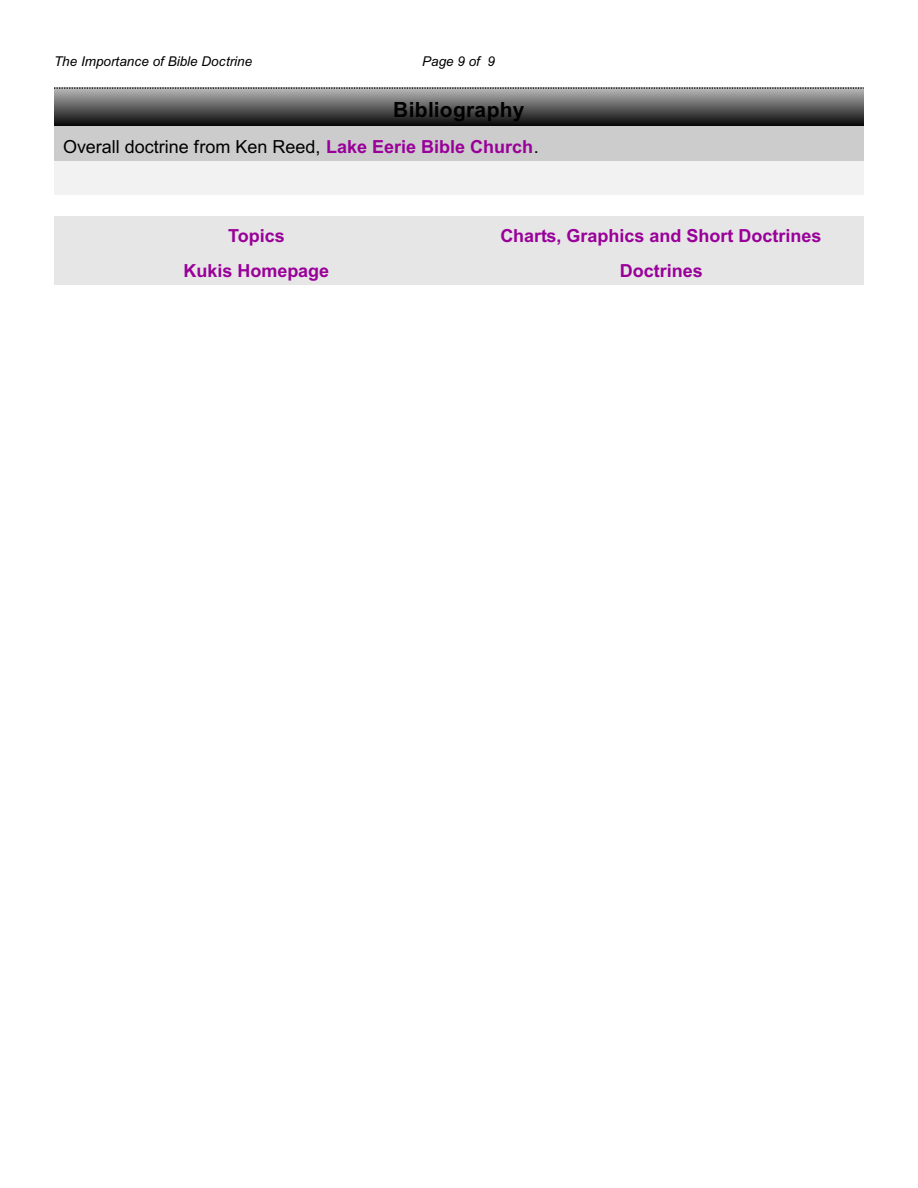
<style>
.page{position:relative;width:918px;height:1188px;background:#fff}
.page>*{position:absolute;margin:0;border:0;box-sizing:border-box;transform-origin:0 0}
.t1{font:700 21px "Arial";letter-spacing:.015em;color:#000}
.t2{font:700 18px "Arial";color:#909}
.t3{font:18px "Arial";color:#000}
.t4{font:italic 13.5px "Arial";color:#000}
.s1{font-weight:700;color:#909}
</style>
<div class="page">
<img style="left:54px;top:89px;width:810px;height:37px">
<svg style="left:54px;top:87px;width:810px;height:2px"></svg>
<div style="left:54px;top:127px;width:810px;height:34px;background:#ccc"></div>
<div style="left:54px;top:161px;width:810px;height:34px;background:#f2f2f2"></div>
<div style="left:54px;top:216px;width:405px;height:34px;background:#e6e6e6"></div>
<div style="left:459px;top:216px;width:405px;height:34px;background:#e6e6e6"></div>
<div style="left:54px;top:250px;width:405px;height:35px;background:#e6e6e6"></div>
<div style="left:459px;top:250px;width:405px;height:35px;background:#e6e6e6"></div>
<p class="t4" style="left:54px;top:57px;width:200px">The Importance of Bible Doctrine</p>
<p class="t4" style="left:422px;top:57px;width:74px">Page 9 of 9</p>
<p class="t1" style="left:393px;top:102px;width:133px">Bibliography</p>
<p class="t3" style="left:63px;top:140px;width:477px">Overall doctrine from Ken Reed, <span class="s1">Lake Eerie Bible Church</span>.</p>
<p class="t2" style="left:228px;top:229px;width:58px">Topics</p>
<p class="t2" style="left:500px;top:229px;width:323px">Charts, Graphics and Short Doctrines</p>
<p class="t2" style="left:184px;top:264px;width:147px">Kukis Homepage</p>
<p class="t2" style="left:620px;top:264px;width:85px">Doctrines</p>
</div>
